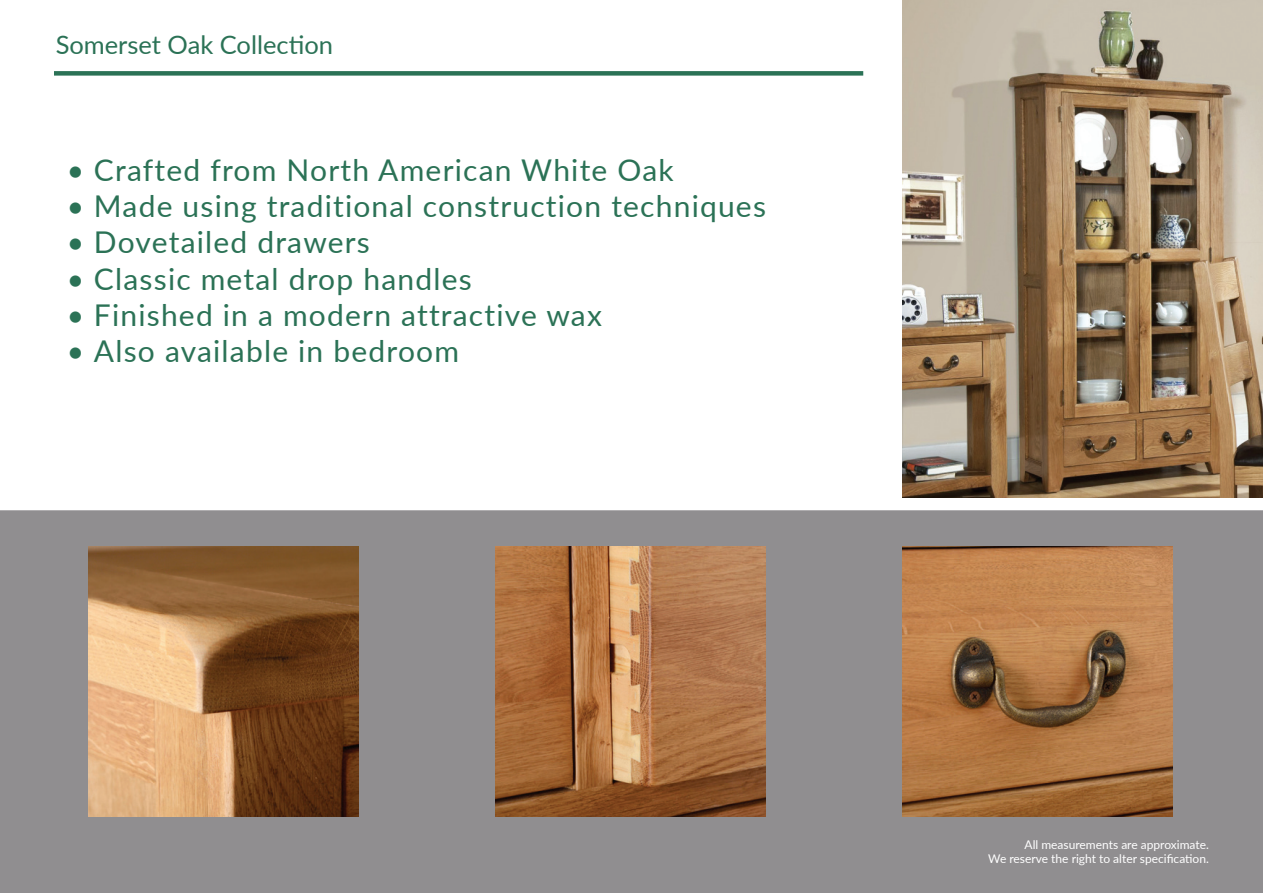
<style>
.page{position:relative;width:1263px;height:893px;background:#fff}
.page>*{position:absolute;margin:0;border:0;box-sizing:border-box;transform-origin:0 0}
.t1{font:30px "Lato";letter-spacing:.04em;color:#2b7256}
.t2{font:25.5px "Lato";color:#2b7256}
.t3{font:12px/14.4px "Lato";color:#fff;text-align:right}
</style>
<div class="page">
<img style="left:902px;top:0;width:361px;height:497px">
<div style="left:0;top:510px;width:1263px;height:383px;background:#908e90"></div>
<img style="left:88px;top:546px;width:270px;height:270px">
<img style="left:495px;top:546px;width:270px;height:270px">
<img style="left:902px;top:546px;width:270px;height:270px">
<div style="left:54px;top:71px;width:809px;height:5px;background:#2b7256"></div>
<p class="t2" style="left:56px;top:26px;width:279px">Somerset Oak Collection</p>
<p class="t1" style="left:67px;top:149px;width:608px">• Crafted from North American White Oak</p>
<p class="t1" style="left:67px;top:185px;width:700px">• Made using traditional construction techniques</p>
<p class="t1" style="left:67px;top:221px;width:304px">• Dovetailed drawers</p>
<p class="t1" style="left:67px;top:257px;width:406px">• Classic metal drop handles</p>
<p class="t1" style="left:67px;top:293px;width:536px">• Finished in a modern attractive wax</p>
<p class="t1" style="left:67px;top:329px;width:394px">• Also available in bedroom</p>
<p class="t3" style="left:988px;top:837px;width:222px">All measurements are approximate.<br>We reserve the right to alter specification.</p>
</div>
